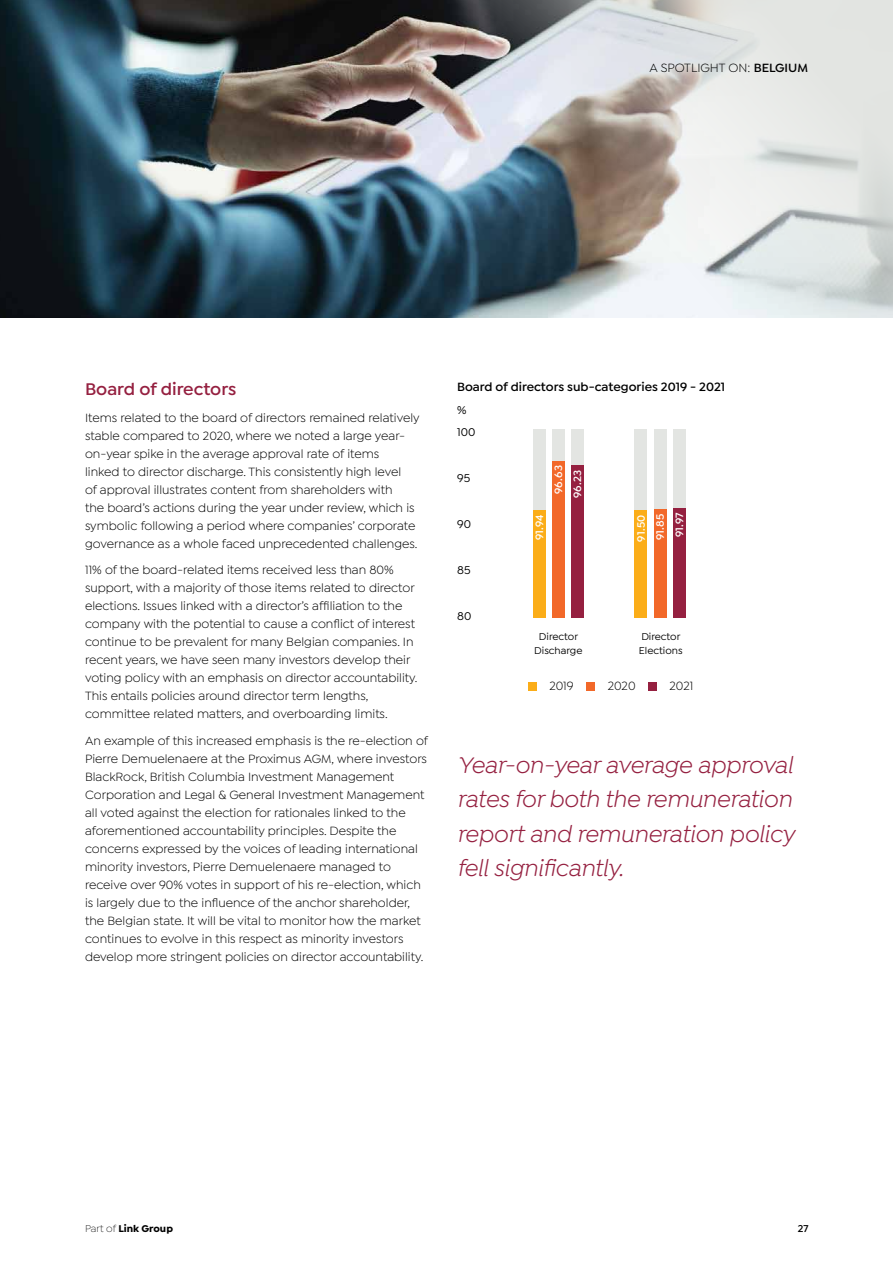
<style>
.page{position:relative;width:893px;height:1263px;background:#fff}
.page>*{position:absolute;margin:0;border:0;box-sizing:border-box;transform-origin:0 0}
.t1{font:italic 24px/34.5px "Isidora Soft";letter-spacing:-.01em;color:#952040;text-align:justify}
.t2{font:600 18px "Isidora Sans";color:#952040}
.t3{font:12.75px/18px "Isidora Sans";color:#000}
.t4{font:600 12.75px "Isidora Sans";color:#000}
.t5{font:500 12px "Isidora Sans";color:#000}
.t6{font:600 11.25px/19px "Isidora Sans";letter-spacing:.015em;color:#fff;text-align:center}
.t7{font:500 10.5px/13.5px "Isidora Sans";color:#000;text-align:center}
.t8{font:700 10.5px "Isidora Sans";color:#000}
.t9{font:600 10.5px "Isidora Sans";color:#000}
.s1{font-weight:600}
.s2{font-weight:300}
</style>
<div class="page">
<img style="left:0;top:0;width:893px;height:318px">
<div style="left:533px;top:429px;width:13px;height:99px;background:#e3e5e2"></div>
<div style="left:533px;top:510px;width:13px;height:108px;background:#fbad18"></div>
<div style="left:552px;top:429px;width:13px;height:104px;background:#e3e5e2"></div>
<div style="left:552px;top:461px;width:13px;height:157px;background:#f26829"></div>
<div style="left:571px;top:429px;width:13px;height:141px;background:#e3e5e2"></div>
<div style="left:571px;top:465px;width:13px;height:153px;background:#952040"></div>
<div style="left:635px;top:429px;width:12px;height:85px;background:#e3e5e2"></div>
<div style="left:635px;top:510px;width:12px;height:108px;background:#fbad18"></div>
<div style="left:654px;top:429px;width:12px;height:102px;background:#e3e5e2"></div>
<div style="left:654px;top:509px;width:12px;height:109px;background:#f26829"></div>
<div style="left:673px;top:429px;width:13px;height:143px;background:#e3e5e2"></div>
<div style="left:673px;top:508px;width:13px;height:110px;background:#952040"></div>
<div style="left:528px;top:682px;width:9px;height:8px;background:#fbad18"></div>
<div style="left:587px;top:682px;width:8px;height:8px;background:#f26829"></div>
<div style="left:648px;top:682px;width:9px;height:8px;background:#952040"></div>
<p class="t3" style="left:649px;top:59px;width:160px">A SPOTLIGHT ON: <span class="s1">BELGIUM</span></p>
<h2 class="t2" style="left:85px;top:378px;width:153px">Board of directors</h2>
<p class="t3" style="left:85px;top:408px;width:336px">Items related to the board of directors remained relatively stable compared to 2020, where we noted a large year&shy;on-year spike in the average approval rate of items<br>linked to director discharge. This consistently high level<br>of approval illustrates content from shareholders with<br>the board’s actions during the year under review, which is symbolic following a period where companies’ corporate governance as a whole faced unprecedented challenges.</p>
<p class="t3" style="left:85px;top:561px;width:334px">11% of the board-related items received less than 80% support, with a majority of those items related to director elections. Issues linked with a director’s affiliation to the company with the potential to cause a conflict of interest continue to be prevalent for many Belgian companies. In recent years, we have seen many investors develop their voting policy with an emphasis on director accountability.<br>This entails policies around director term lengths, committee related matters, and overboarding limits.</p>
<p class="t3" style="left:85px;top:731px;width:344px">An example of this increased emphasis is the re-election of Pierre Demuelenaere at the Proximus AGM, where investors BlackRock, British Columbia Investment Management Corporation and Legal &amp; General Investment Management all voted against the election for rationales linked to the aforementioned accountability principles. Despite the concerns expressed by the voices of leading international minority investors, Pierre Demuelenaere managed to receive over 90% votes in support of his re-election, which is largely due to the influence of the anchor shareholder, the Belgian state. It will be vital to monitor how the market continues to evolve in this respect as minority investors develop more stringent policies on director accountability.</p>
<p class="t4" style="left:457px;top:380px;width:270px">Board of directors sub-categories 2019 - 2021</p>
<p class="t5" style="left:457px;top:403px;width:11px">%</p>
<p class="t5" style="left:457px;top:426px;width:20px">100</p>
<p class="t5" style="left:457px;top:472px;width:15px">95</p>
<p class="t5" style="left:457px;top:517px;width:15px">90</p>
<p class="t5" style="left:457px;top:563px;width:15px">85</p>
<p class="t5" style="left:457px;top:609px;width:16px">80</p>
<p class="t6" style="left:530px;top:540px;width:27px;rotate:-90deg">91.94</p>
<p class="t6" style="left:549px;top:498px;width:34px;rotate:-90deg">96.63<br>96.23</p>
<p class="t6" style="left:632px;top:542px;width:31px;text-align:left;rotate:-90deg">91.50<br>91.85<br>91.97</p>
<p class="t7" style="left:534px;top:630px;width:50px">Director<br>Discharge</p>
<p class="t7" style="left:639px;top:630px;width:45px;text-align:left">Director<br>Elections</p>
<p class="t3" style="left:549px;top:677px;width:26px">2019</p>
<p class="t3" style="left:608px;top:677px;width:29px">2020</p>
<p class="t3" style="left:670px;top:677px;width:25px">2021</p>
<h1 class="t1" style="left:457px;top:747px;width:339px">Year-on-year average approval rates for both the remuneration report and remuneration policy fell significantly.</h1>
<p class="t8" style="left:85px;top:1222px;width:89px"><span class="s2">Part of</span> Link Group</p>
<p class="t9" style="left:798px;top:1222px;width:12px">27</p>
</div>
